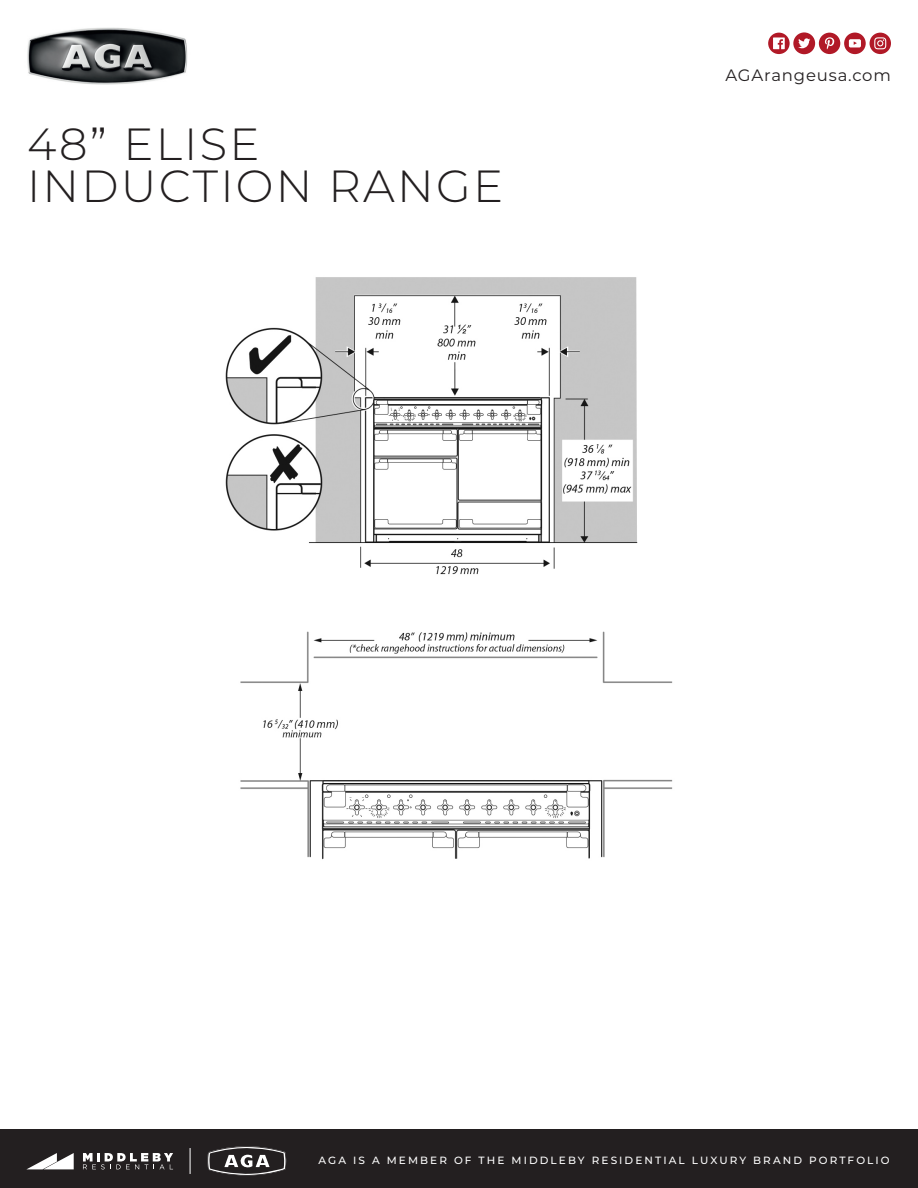
<style>
.page{position:relative;width:918px;height:1188px;background:#fff}
.page>*{position:absolute;margin:0;border:0;box-sizing:border-box;transform-origin:0 0}
.t1{font:300 45px/42px "Montserrat";letter-spacing:.05em;color:#231f20}
.t2{font:16.5px "Montserrat";letter-spacing:.05em;color:#231f20}
.t3{font:500 10.5px "Montserrat";letter-spacing:.2em;color:#fff}
.s1{font-family:"Trade Gothic LT Std Cn 18";font-weight:400}
</style>
<div class="page">
<svg style="left:768px;top:32px;width:123px;height:22px"></svg>
<div style="left:0;top:1130px;width:918px;height:58px;background:#231f20"></div>
<svg style="left:83px;top:1153px;width:90px;height:16px"></svg>
<svg style="left:27px;top:1153px;width:47px;height:16px"></svg>
<svg style="left:207px;top:1146px;width:79px;height:30px"></svg>
<svg style="left:190px;top:1148px;width:1px;height:26px"></svg>
<img style="left:27px;top:27px;width:161px;height:58px">
<img style="left:225px;top:277px;width:413px;height:298px">
<img style="left:240px;top:631px;width:433px;height:229px">
<p class="t1" style="left:27px;top:122px;width:478px">48<span class="s1">”</span> ELISE<br>INDUCTION RANGE</p>
<p class="t2" style="left:725px;top:64px;width:167px">AGArangeusa.com</p>
<p class="t3" style="left:319px;top:1153px;width:573px">AGA IS A MEMBER OF THE MIDDLEBY RESIDENTIAL LUXURY BRAND PORTFOLIO</p>
</div>
